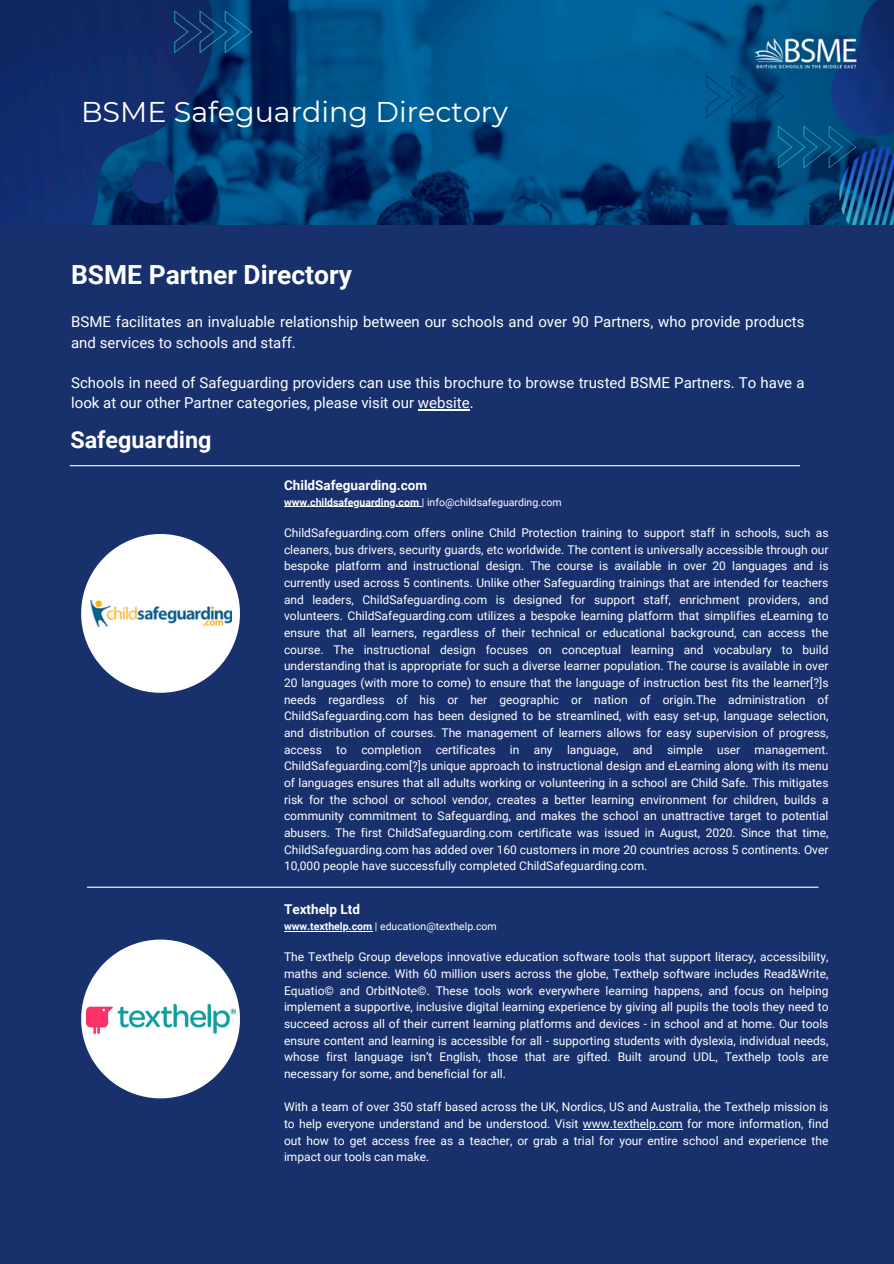
<style>
.page{position:relative;width:894px;height:1264px;background:#fff}
.page>*{position:absolute;margin:0;border:0;box-sizing:border-box;transform-origin:0 0}
.t1{font:28.5px "Montserrat";color:#fff}
.t2{font:700 26.4px "Roboto";color:#fff}
.t3{font:700 23.4px "Roboto";color:#fff}
.t4{font:15px/20.2px "Roboto";color:#fff}
.t5{font:700 13.5px "Roboto";color:#fff}
.t6{font:12px/16.6px "Roboto";color:#fff;text-align:justify}
.t7{font:10.5px "Roboto";color:#fff}
.s1{font-weight:700}
</style>
<div class="page">
<div style="left:0;top:0;width:893px;height:1263px;background:#18306c"></div>
<hr style="left:70px;top:465px;width:729px;height:1px;background:#fff">
<img style="left:0;top:0;width:893px;height:224px">
<svg style="left:81px;top:534px;width:159px;height:158px"></svg>
<hr style="left:87px;top:886px;width:730px;height:1px;background:#fff">
<img style="left:90px;top:600px;width:141px;height:26px">
<hr style="left:284px;top:506px;width:135px;height:1px;background:#fff">
<svg style="left:81px;top:939px;width:159px;height:159px"></svg>
<hr style="left:418px;top:409px;width:51px;height:1px;background:#fff">
<hr style="left:284px;top:930px;width:88px;height:1px;background:#fff">
<hr style="left:582px;top:1128px;width:100px;height:1px;background:#fff">
<img style="left:87px;top:1004px;width:148px;height:29px">
<p class="t1" style="left:81px;top:94px;width:428px">BSME Safeguarding Directory</p>
<h4 class="t2" style="left:71px;top:260px;width:282px">BSME Partner Directory</h4>
<h4 class="t4" style="left:71px;top:312px;width:734px">BSME facilitates an invaluable relationship between our schools and over 90 Partners, who provide products and services to schools and staff.</h4>
<h3 class="t4" style="left:71px;top:373px;width:734px">Schools in need of Safeguarding providers can use this brochure to browse trusted BSME Partners. To have a look at our other Partner categories, please visit our website.</h3>
<p class="t3" style="left:70px;top:426px;width:142px">Safeguarding</p>
<p class="t5" style="left:284px;top:477px;width:144px">ChildSafeguarding.com</p>
<h2 class="t7" style="left:284px;top:496px;width:279px"><span class="s1">www.childsafeguarding.com</span> | info@childsafeguarding.com</h2>
<h1 class="t6" style="left:284px;top:524px;width:546px">ChildSafeguarding.com offers online Child Protection training to support staff in schools, such as cleaners, bus drivers, security guards, etc worldwide. The content is universally accessible through our bespoke platform and instructional design. The course is available in over 20 languages and is currently used across 5 continents. Unlike other Safeguarding trainings that are intended for teachers and leaders, ChildSafeguarding.com is designed for support staff, enrichment providers, and volunteers. ChildSafeguarding.com utilizes a bespoke learning platform that simplifies eLearning to ensure that all learners, regardless of their technical or educational background, can access the course. The instructional design focuses on conceptual learning and vocabulary to build understanding that is appropriate for such a diverse learner population. The course is available in over 20 languages (with more to come) to ensure that the language of instruction best fits the learner[?]s needs regardless of his or her geographic or nation of origin.The administration of ChildSafeguarding.com has been designed to be streamlined, with easy set-up, language selection, and distribution of courses. The management of learners allows for easy supervision of progress, access to completion certificates in any language, and simple user management.<br>ChildSafeguarding.com[?]s unique approach to instructional design and eLearning along with its menu of languages ensures that all adults working or volunteering in a school are Child Safe. This mitigates risk for the school or school vendor, creates a better learning environment for children, builds a community commitment to Safeguarding, and makes the school an unattractive target to potential abusers. The first ChildSafeguarding.com certificate was issued in August, 2020. Since that time, ChildSafeguarding.com has added over 160 customers in more 20 countries across 5 continents. Over 10,000 people have successfully completed ChildSafeguarding.com.</h1>
<p class="t5" style="left:284px;top:901px;width:77px">Texthelp Ltd</p>
<h5 class="t7" style="left:284px;top:920px;width:214px"><span class="s1">www.texthelp.com</span> | education@texthelp.com</h5>
<p class="t6" style="left:284px;top:948px;width:546px">The Texthelp Group develops innovative education software tools that support literacy, accessibility, maths and science. With 60 million users across the globe, Texthelp software includes Read&amp;Write, Equatio© and OrbitNote©. These tools work everywhere learning happens, and focus on helping implement a supportive, inclusive digital learning experience by giving all pupils the tools they need to succeed across all of their current learning platforms and devices - in school and at home. Our tools ensure content and learning is accessible for all - supporting students with dyslexia, individual needs, whose first language isn’t English, those that are gifted. Built around UDL, Texthelp tools are necessary for some, and beneficial for all.</p>
<p class="t6" style="left:284px;top:1098px;width:546px">With a team of over 350 staff based across the UK, Nordics, US and Australia, the Texthelp mission is to help everyone understand and be understood. Visit www.texthelp.com for more information, find</p>
<p class="t6" style="left:284px;top:1132px;width:546px">out how to get access free as a teacher, or grab a trial for your entire school and experience the impact our tools can make.</p>
</div>
